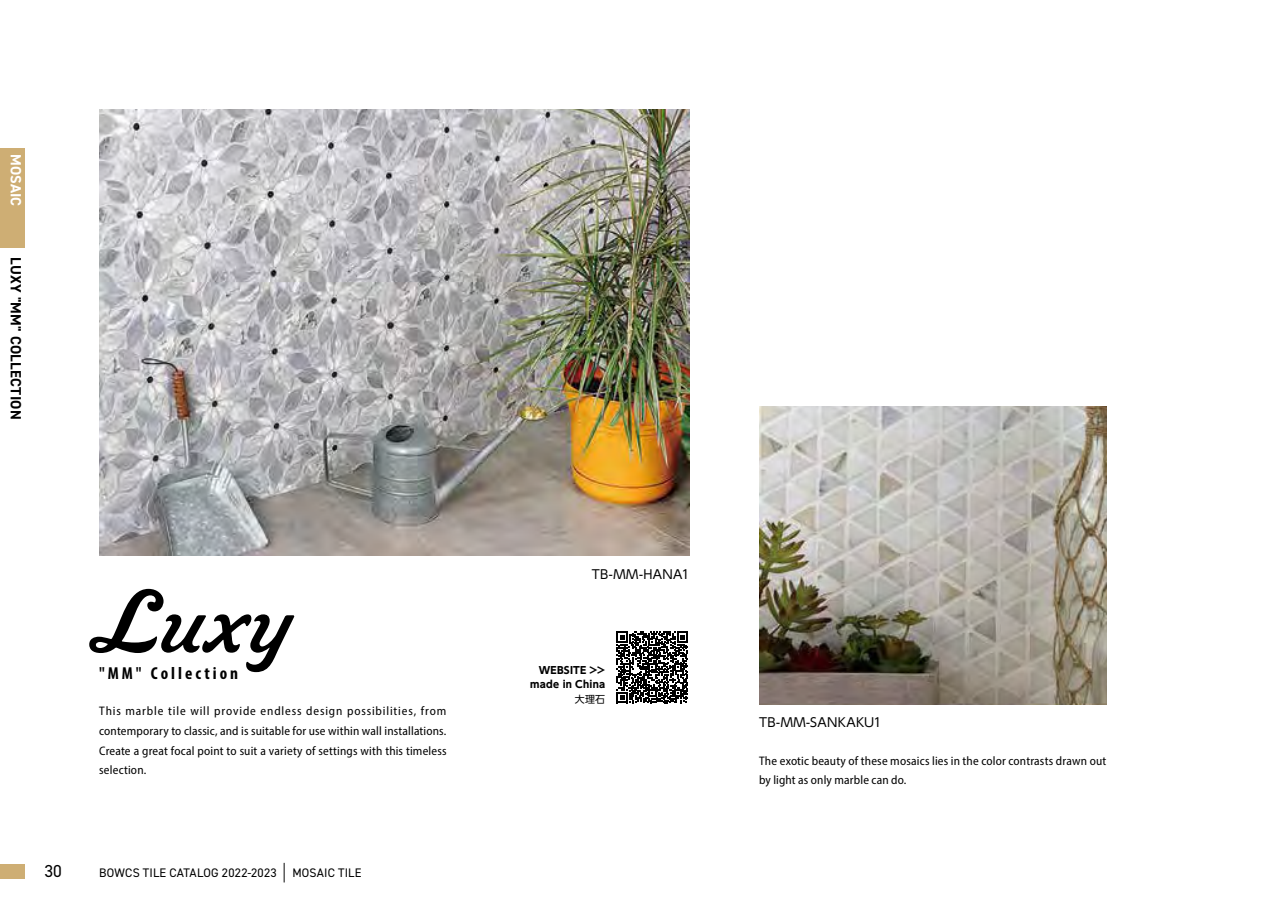
<style>
.page{position:relative;width:1275px;height:903px;background:#fff}
.page>*{position:absolute;margin:0;border:0;box-sizing:border-box;transform-origin:0 0}
.t1{font:86.8px "Livermore Script ATF";color:#000}
.t2{font:700 condensed 17.32px "Myriad Pro";letter-spacing:.175em;color:#000}
.t3{font:17.32px "DIN2014";color:#000}
.t4{font:700 14.88px "DIN2014";letter-spacing:.015em;color:#000}
.t5{font:700 14.88px "DIN2014";letter-spacing:-.005em;color:#fff}
.t6{font:semi-condensed 12.42px/19.8px "Myriad Pro";letter-spacing:.015em;color:#000;text-align:justify}
.t7{font:12.42px "DIN2014";letter-spacing:.02em;color:#000}
.t8{font:12.42px "UD Shin Go Pro";letter-spacing:.025em;color:#000}
.t9{font:700 9.97px/14.9px "UD Shin Go Pro";letter-spacing:.025em;color:#000;text-align:right}
.t10{font:9.97px "UD Shin Go Pro";color:#000}
.s1{font-size:21px}
</style>
<div class="page">
<div style="left:0;top:864px;width:25px;height:15px;background:#ceae74"></div>
<div style="left:0;top:148px;width:25px;height:99px;background:#ceae74"></div>
<img style="left:99px;top:109px;width:591px;height:446px">
<img style="left:759px;top:407px;width:347px;height:297px">
<svg style="left:616px;top:631px;width:66px;height:73px"></svg>
<svg style="left:617px;top:631px;width:71px;height:72px"></svg>
<p class="t5" style="left:26px;top:154px;width:53px;rotate:90deg">MOSAIC</p>
<p class="t4" style="left:26px;top:257px;width:164px;rotate:90deg">LUXY "MM" COLLECTION</p>
<h1 class="t1" style="left:99px;top:561px;width:194px">Luxy</h1>
<h2 class="t2" style="left:99px;top:663px;width:140px">"MM" Collection</h2>
<p class="t6" style="left:99px;top:701px;width:349px">This marble tile will provide endless design possibilities, from contemporary to classic, and is suitable for use within wall installations.<br>Create a great focal point to suit a variety of settings with this timeless selection.</p>
<h2 class="t3" style="left:45px;top:861px;width:19px">30</h2>
<p class="t7" style="left:99px;top:865px;width:264px">BOWCS TILE CATALOG 2022-2023 <span class="s1">|</span> MOSAIC TILE</p>
<p class="t8" style="left:592px;top:564px;width:99px">TB-MM-HANA1</p>
<p class="t9" style="left:530px;top:662px;width:76px">WEBSITE &gt;&gt; made in China</p>
<p class="t10" style="left:575px;top:691px;width:32px">大理石</p>
<p class="t8" style="left:759px;top:712px;width:124px">TB-MM-SANKAKU1</p>
<p class="t6" style="left:759px;top:750px;width:349px">The exotic beauty of these mosaics lies in the color contrasts drawn out by light as only marble can do.</p>
</div>
